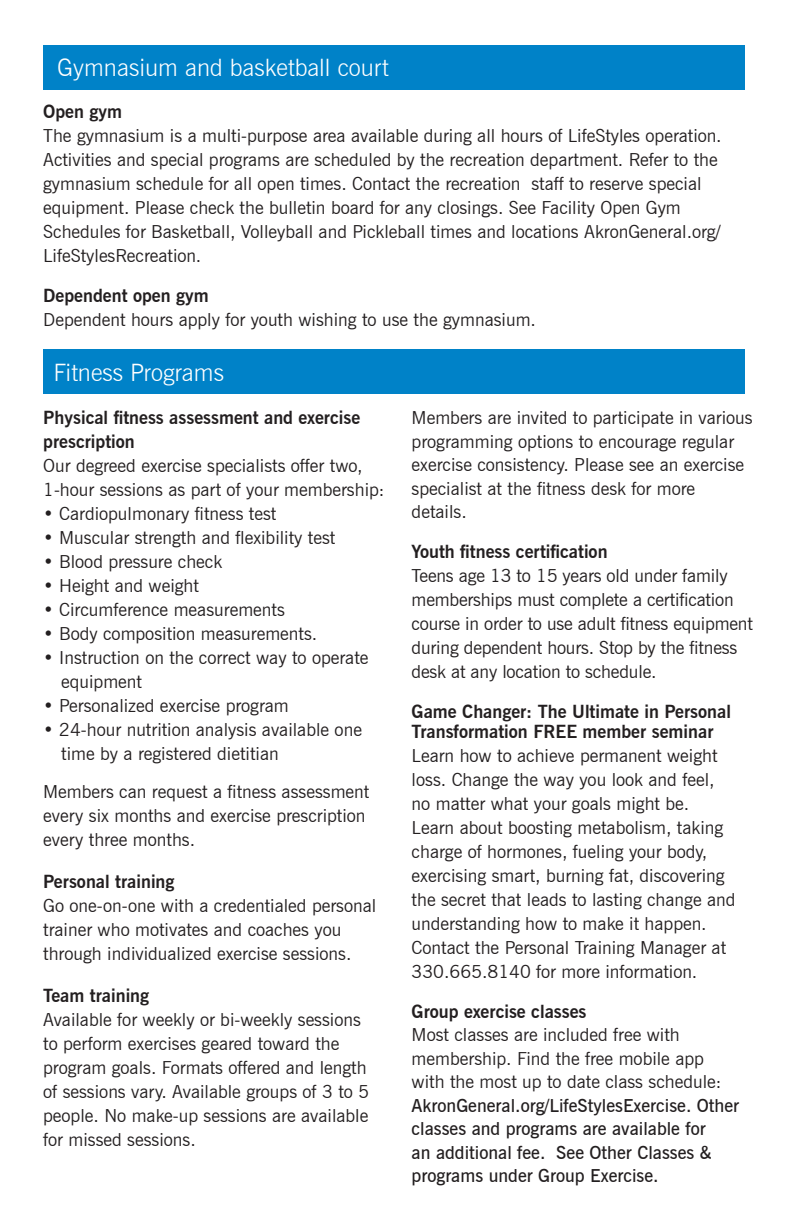
<style>
.page{position:relative;width:792px;height:1224px;background:#fff}
.page>*{position:absolute;margin:0;border:0;box-sizing:border-box;transform-origin:0 0}
.t1{font:300 24px "News Gothic BT";color:#fff}
.t2{font:18px/24px "News Gothic BT";color:#231f20}
.t3{font:700 18px/24px "News Gothic BT";color:#231f20}
.t4{font:600 18px/23.6px "News Gothic BT";color:#231f20}
</style>
<div class="page">
<div style="left:43px;top:45px;width:702px;height:45px;background:#0082c8"></div>
<div style="left:43px;top:349px;width:702px;height:45px;background:#0082c8"></div>
<h1 class="t1" style="left:57px;top:53px;width:333px">Gymnasium and basketball court</h1>
<p class="t3" style="left:43px;top:100px;width:80px">Open gym</p>
<p class="t2" style="left:43px;top:124px;width:680px">The gymnasium is a multi-purpose area available during all hours of LifeStyles operation.<br>Activities and special programs are scheduled by the recreation department. Refer to the gymnasium schedule for all open times. Contact the recreation staff to reserve special equipment. Please check the bulletin board for any closings. See Facility Open Gym Schedules for Basketball, Volleyball and Pickleball times and locations AkronGeneral.org/ LifeStylesRecreation.</p>
<p class="t3" style="left:43px;top:284px;width:167px">Dependent open gym</p>
<p class="t2" style="left:43px;top:308px;width:494px">Dependent hours apply for youth wishing to use the gymnasium.</p>
<h1 class="t1" style="left:53px;top:358px;width:172px">Fitness Programs</h1>
<p class="t3" style="left:43px;top:406px;width:319px">Physical fitness assessment and exercise prescription</p>
<p class="t2" style="left:43px;top:454px;width:343px">Our degreed exercise specialists offer two,<br>1-hour sessions as part of your membership:</p>
<p class="t2" style="left:43px;top:502px;width:235px">• Cardiopulmonary fitness test</p>
<p class="t2" style="left:43px;top:526px;width:294px">• Muscular strength and flexibility test</p>
<p class="t2" style="left:43px;top:550px;width:180px">• Blood pressure check</p>
<p class="t2" style="left:43px;top:574px;width:157px">• Height and weight</p>
<p class="t2" style="left:43px;top:598px;width:243px">• Circumference measurements</p>
<p class="t2" style="left:43px;top:622px;width:276px">• Body composition measurements.</p>
<p class="t2" style="left:61px;top:646px;width:309px;text-indent:-18px">• Instruction on the correct way to operate equipment</p>
<p class="t2" style="left:43px;top:694px;width:247px">• Personalized exercise program</p>
<p class="t2" style="left:61px;top:718px;width:302px;text-indent:-18px">• 24-hour nutrition analysis available one time by a registered dietitian</p>
<p class="t2" style="left:43px;top:780px;width:328px">Members can request a fitness assessment every six months and exercise prescription every three months.</p>
<p class="t3" style="left:43px;top:870px;width:133px">Personal training</p>
<p class="t2" style="left:43px;top:894px;width:335px">Go one-on-one with a credentialed personal trainer who motivates and coaches you through individualized exercise sessions.</p>
<p class="t3" style="left:43px;top:984px;width:107px">Team training</p>
<p class="t2" style="left:43px;top:1008px;width:327px">Available for weekly or bi-weekly sessions to perform exercises geared toward the program goals. Formats offered and length of sessions vary. Available groups of 3 to 5 people. No make-up sessions are available for missed sessions.</p>
<p class="t2" style="left:412px;top:406px;width:343px">Members are invited to participate in various programming options to encourage regular exercise consistency. Please see an exercise specialist at the fitness desk for more details.</p>
<p class="t3" style="left:412px;top:539px;width:197px">Youth fitness certification</p>
<p class="t2" style="left:412px;top:564px;width:343px">Teens age 13 to 15 years old under family memberships must complete a certification course in order to use adult fitness equipment during dependent hours. Stop by the fitness desk at any location to schedule.</p>
<p class="t3" style="left:412px;top:701px;width:321px;line-height:20px">Game Changer: The Ultimate in Personal<br>Transformation FREE member seminar</p>
<p class="t2" style="left:412px;top:743px;width:325px">Learn how to achieve permanent weight loss. Change the way you look and feel, no matter what your goals might be.<br>Learn about boosting metabolism, taking charge of hormones, fueling your body, exercising smart, burning fat, discovering the secret that leads to lasting change and understanding how to make it happen.<br>Contact the Personal Training Manager at 330.665.8140 for more information.</p>
<p class="t3" style="left:412px;top:999px;width:176px">Group exercise classes</p>
<p class="t2" style="left:412px;top:1023px;width:311px">Most classes are included free with membership. Find the free mobile app with the most up to date class schedule:</p>
<p class="t4" style="left:412px;top:1094px;width:329px">AkronGeneral.org/LifeStylesExercise. Other classes and programs are available for<br>an additional fee. See Other Classes &amp; programs under Group Exercise.</p>
</div>
